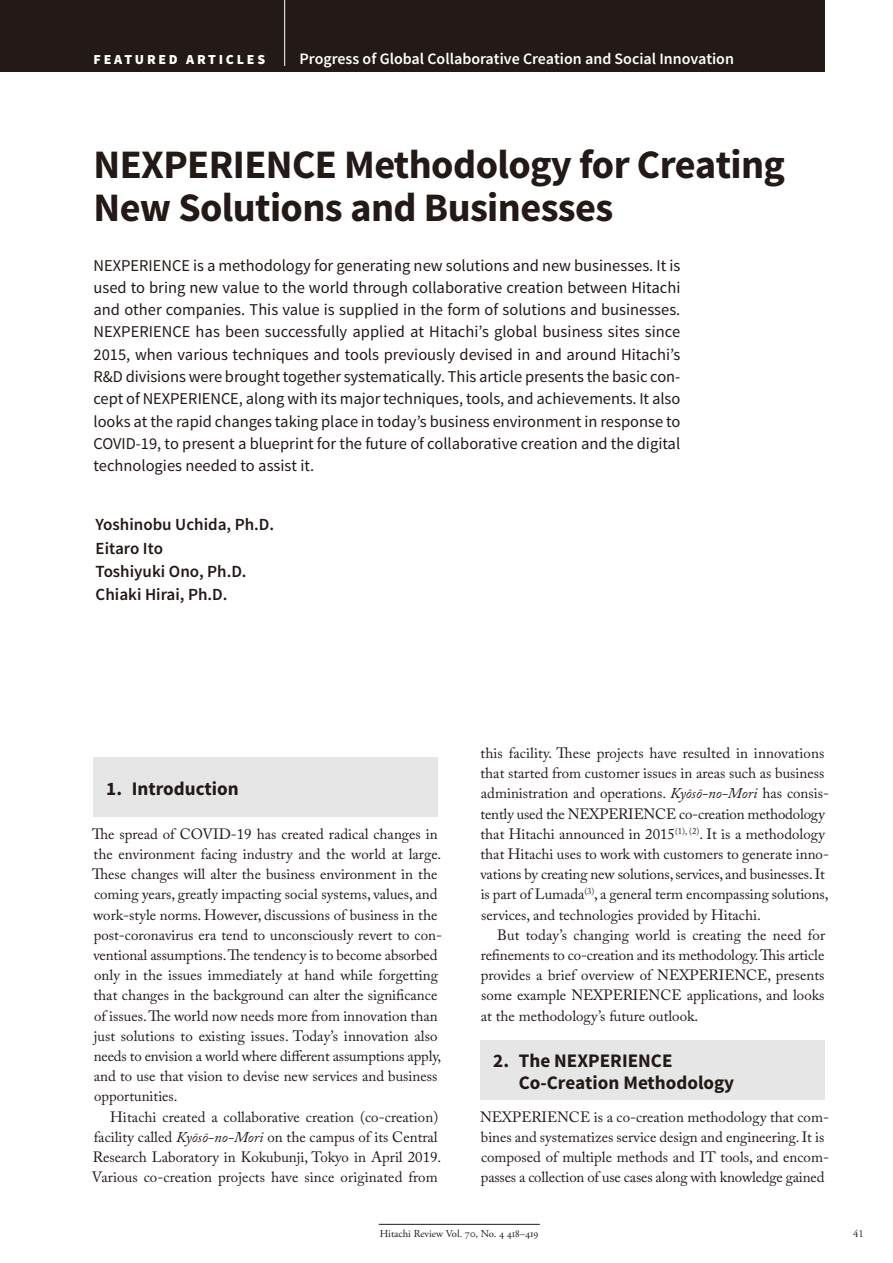
<style>
.page{position:relative;width:893px;height:1263px;background:#fff}
.page>*{position:absolute;margin:0;border:0;box-sizing:border-box;transform-origin:0 0}
.t1{font:700 40.35px/42.5px "Source Sans Pro";letter-spacing:-.015em;color:#231916}
.t2{font:700 19.2px/21.3px "Source Sans Pro";color:#231916}
.t3{font:600 16.95px/23.4px "Source Sans Pro";color:#231916}
.t4{font:16.5px/22.4px "Source Sans Pro";color:#231916;text-align:justify}
.t5{font:600 15.9px "Source Sans Pro";color:#fff}
.t6{font:14.85px/20.2px "Adobe Caslon Pro";color:#231916}
.t7{font:900 13.8px "Source Sans Pro";letter-spacing:.2em;color:#fff}
.t8{font:10.65px "Adobe Garamond Pro";color:#231916}
.s1{font-style:italic}
.s2{color:#fff}
</style>
<div class="page">
<hr style="left:379px;top:1224px;width:161px;height:1px;background:#231916">
<div style="left:0;top:0;width:825px;height:72px;background:#231916"></div>
<hr style="left:284px;top:0;width:1px;height:66px;background:#fff">
<div style="left:94px;top:757px;width:344px;height:60px;background:#e6e6e7"></div>
<div style="left:480px;top:1040px;width:345px;height:60px;background:#e6e6e7"></div>
<p class="t7" style="left:94px;top:51px;width:173px">FEATURED ARTICLES</p>
<p class="t5" style="left:300px;top:53px;width:436px">Progress of Global Collaborative Creation and Social Innovation</p>
<h1 class="t1" style="left:94px;top:147px;width:693px">NEXPERIENCE Methodology for Creating<br>New Solutions and Businesses</h1>
<p class="t4" style="left:94px;top:255px;width:588px">NEXPERIENCE is a methodology for generating new solutions and new businesses. It is used to bring new value to the world through collaborative creation between Hitachi and other companies. This value is supplied in the form of solutions and businesses.<br>NEXPERIENCE has been successfully applied at Hitachi’s global business sites since 2015, when various techniques and tools previously devised in and around Hitachi’s R&amp;D divisions were brought together systematically. This article presents the basic con&shy;cept of NEXPERIENCE, along with its major techniques, tools, and achievements. It also looks at the rapid changes taking place in today’s business environment in response to COVID-19, to present a blueprint for the future of collaborative creation and the digital technologies needed to assist it.</p>
<p class="t3" style="left:96px;top:514px;width:180px">Yoshinobu Uchida, Ph.D.<br>Eitaro Ito<br>Toshiyuki Ono, Ph.D.<br>Chiaki Hirai, Ph.D.</p>
<p class="t2" style="left:106px;top:780px;width:134px">1. Introduction</p>
<p class="t6" style="left:92px;top:825px;width:351px">The spread of COVID-19 has created radical changes in the environment facing industry and the world at large.<br>These changes will alter the business environment in the coming years, greatly impacting social systems, values, and work-style norms. However, discussions of business in the post-coronavirus era tend to unconsciously revert to con&shy;ventional assumptions. The tendency is to become absorbed only in the issues immediately at hand while forgetting that changes in the background can alter the significance of issues. The world now needs more from innovation than just solutions to existing issues. Today’s innovation also needs to envision a world where different assumptions apply, and to use that vision to devise new services and business opportunities.</p>
<p class="t6" style="left:92px;top:1108px;width:351px;text-indent:18px">Hitachi created a collaborative creation (co-creation) facility called <span class="s1">Kyōsō-no-Mori</span> on the campus of its Central Research Laboratory in Kokubunji, Tokyo in April 2019.<br>Various co-creation projects have since originated from</p>
<p class="t6" style="left:480px;top:745px;width:350px">this facility. These projects have resulted in innovations that started from customer issues in areas such as business administration and operations. <span class="s1">Kyōsō-no-Mori</span> has consis&shy;tently used the NEXPERIENCE co-creation methodology that Hitachi announced in 2015<sup>(1),</sup> <sup>(2)</sup>. It is a methodology that Hitachi uses to work with customers to generate inno&shy;vations by creating new solutions, services, and businesses. It is part of Lumada<sup>(3)</sup>, a general term encompassing solutions, services, and technologies provided by Hitachi.</p>
<p class="t6" style="left:481px;top:926px;width:346px;text-align:justify;text-indent:16px">But today’s changing world is creating the need for refinements to co-creation and its methodology. This article provides a brief overview of NEXPERIENCE, presents some example NEXPERIENCE applications, and looks at the methodology’s future outlook.</p>
<p class="t2" style="left:519px;top:1052px;width:217px;text-indent:-26px">2. The NEXPERIENCE<br>Co-Creation Methodology</p>
<p class="t6" style="left:480px;top:1108px;width:350px">NEXPERIENCE is a co-creation methodology that com&shy;bines and systematizes service design and engineering. It is composed of multiple methods and IT tools, and encom&shy;passes a collection of use cases along with knowledge gained</p>
<p class="t8" style="left:380px;top:1228px;width:160px">Hitachi Review Vol. 70, No. 4 418–419</p>
<p class="t8" style="left:853px;top:1228px;width:15px">41<span class="s2">.</span></p>
</div>
